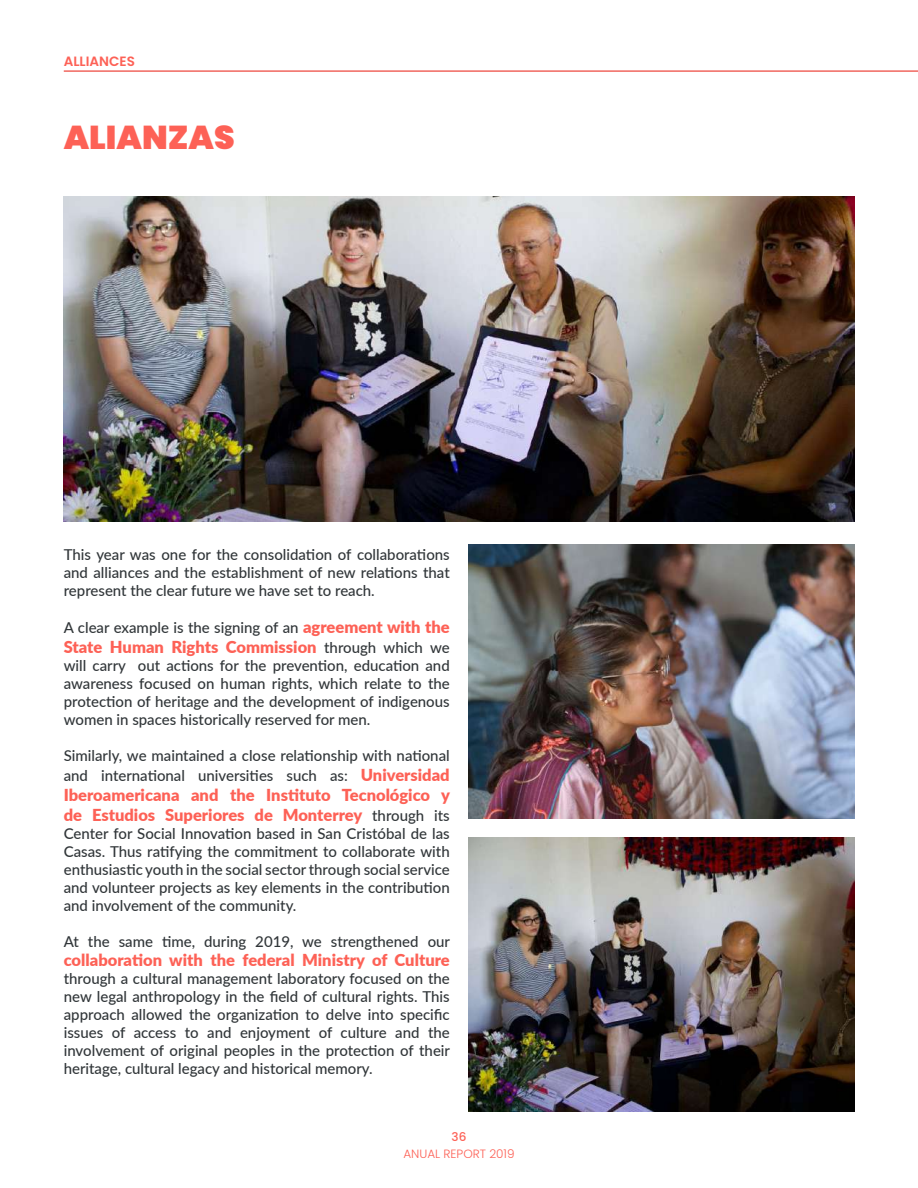
<style>
.page{position:relative;width:918px;height:1188px;background:#fff}
.page>*{position:absolute;margin:0;border:0;box-sizing:border-box;transform-origin:0 0}
.t1{font:900 33px "Poppins";color:#fd6156}
.t2{font:900 16.5px/19.8px "Lato";color:#fd6156}
.t3{font:500 15px/18px "Lato";color:#313639;text-align:justify}
.t4{font:600 13.5px "Poppins";color:#fd6156}
.t5{font:300 12px "Poppins";color:#fd6156}
.t6{font:500 12px "Poppins";color:#fd6156}
.s1{font-weight:900;font-size:16.5px;color:#fd6156}
.s2{font-weight:500;font-size:15px;color:#313639}
</style>
<div class="page">
<hr style="left:64px;top:70px;width:854px;height:2px;background:#f1675f">
<img style="left:64px;top:196px;width:790px;height:325px">
<img style="left:468px;top:545px;width:386px;height:274px">
<img style="left:468px;top:838px;width:386px;height:274px">
<p class="t4" style="left:64px;top:54px;width:73px">ALLIANCES</p>
<h1 class="t1" style="left:64px;top:118px;width:172px">ALIANZAS</h1>
<p class="t3" style="left:64px;top:544px;width:388px">This year was one for the consolidation of collaborations and alliances and the establishment of new relations that represent the clear future we have set to reach.</p>
<p class="t3" style="left:64px;top:618px;width:388px">A clear example is the signing of an <span class="s1">agreement with the</span></p>
<p class="t2" style="left:64px;top:636px;width:388px">State Human Rights Commission <span class="s2">through which we</span></p>
<p class="t3" style="left:64px;top:656px;width:387px">will carry out actions for the prevention, education and awareness focused on human rights, which relate to the protection of heritage and the development of indigenous women in spaces historically reserved for men.</p>
<p class="t3" style="left:64px;top:745px;width:387px;line-height:19.8px">Similarly, we maintained a close relationship with national and international universities such as: <span class="s1">Universidad</span></p>
<p class="t2" style="left:64px;top:784px;width:388px">Iberoamericana and the Instituto Tecnológico y de Estudios Superiores de Monterrey <span class="s2">through its</span></p>
<p class="t3" style="left:64px;top:823px;width:388px">Center for Social Innovation based in San Cristóbal de las Casas. Thus ratifying the commitment to collaborate with enthusiastic youth in the social sector through social service and volunteer projects as key elements in the contribution and involvement of the community.</p>
<p class="t3" style="left:64px;top:931px;width:388px">At the same time, during 2019, we strengthened our</p>
<p class="t2" style="left:64px;top:950px;width:388px">collaboration with the federal Ministry of Culture</p>
<p class="t3" style="left:64px;top:969px;width:388px">through a cultural management laboratory focused on the new legal anthropology in the field of cultural rights. This approach allowed the organization to delve into specific issues of access to and enjoyment of culture and the involvement of original peoples in the protection of their heritage, cultural legacy and historical memory.</p>
<p class="t6" style="left:452px;top:1130px;width:16px">36</p>
<p class="t5" style="left:403px;top:1147px;width:113px">ANUAL REPORT 2019</p>
</div>
